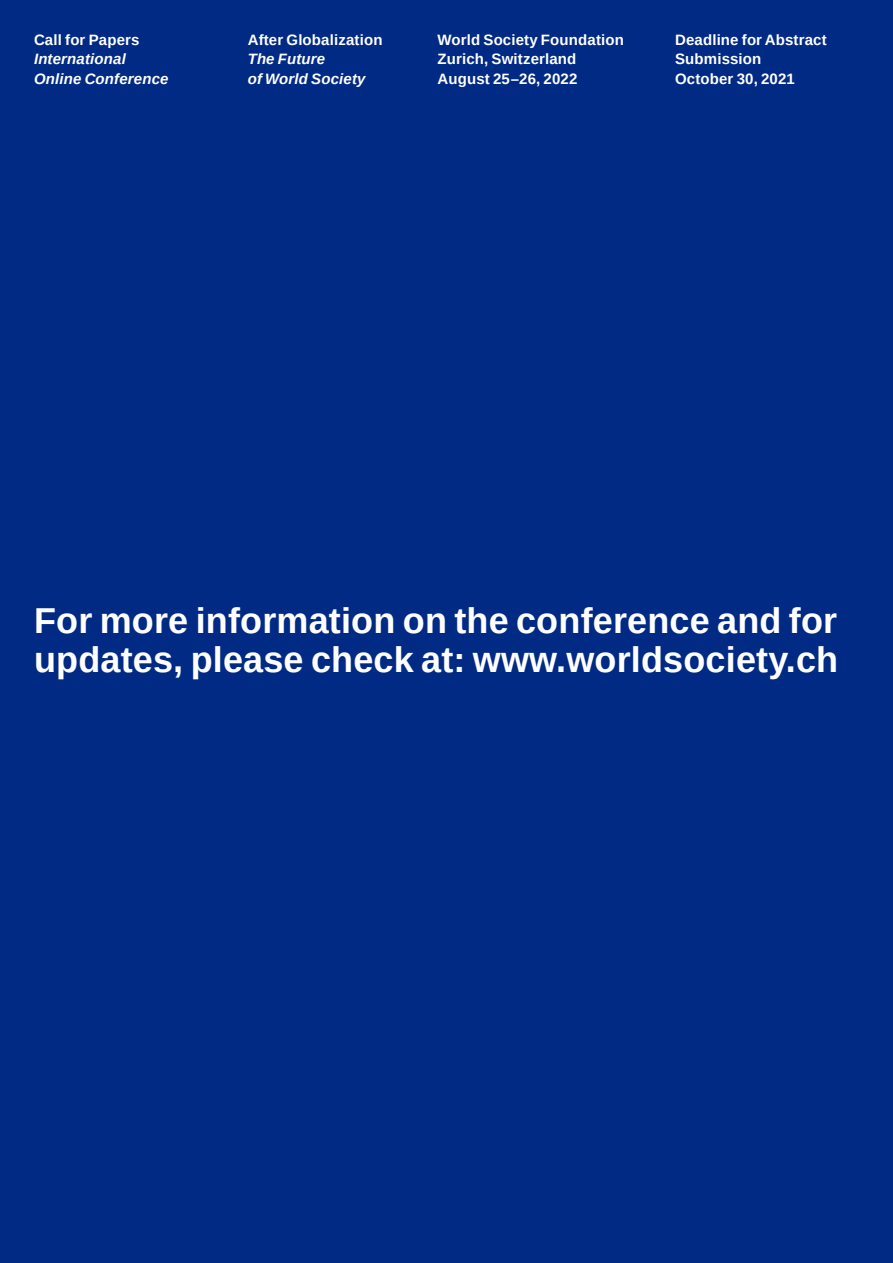
<style>
.page{position:relative;width:893px;height:1263px;background:#002a84}
.page>*{position:absolute;margin:0;border:0;box-sizing:border-box;transform-origin:0 0}
.t1{font:700 36px/39px "Liberation Sans";letter-spacing:.005em;color:#fff}
.t2{font:700 15px/19.5px "Liberation Sans";letter-spacing:.01em;color:#fff}
.t3{font:italic 700 15px/19.5px "Liberation Sans";letter-spacing:.01em;color:#fff}
</style>
<div class="page">
<p class="t2" style="left:34px;top:30px;width:107px">Call for Papers</p>
<p class="t3" style="left:34px;top:50px;width:136px">International<br>Online Conference</p>
<p class="t2" style="left:248px;top:30px;width:136px">After Globalization</p>
<p class="t3" style="left:248px;top:50px;width:119px">The Future<br>of World Society</p>
<p class="t2" style="left:437px;top:30px;width:188px">World Society Foundation<br>Zurich, Switzerland<br>August 25–26, 2022</p>
<p class="t2" style="left:675px;top:30px;width:153px">Deadline for Abstract<br>Submission<br>October 30, 2021</p>
<h1 class="t1" style="left:34px;top:601px;width:806px">For more information on the conference and for updates, please check at: www.worldsociety.ch</h1>
</div>
